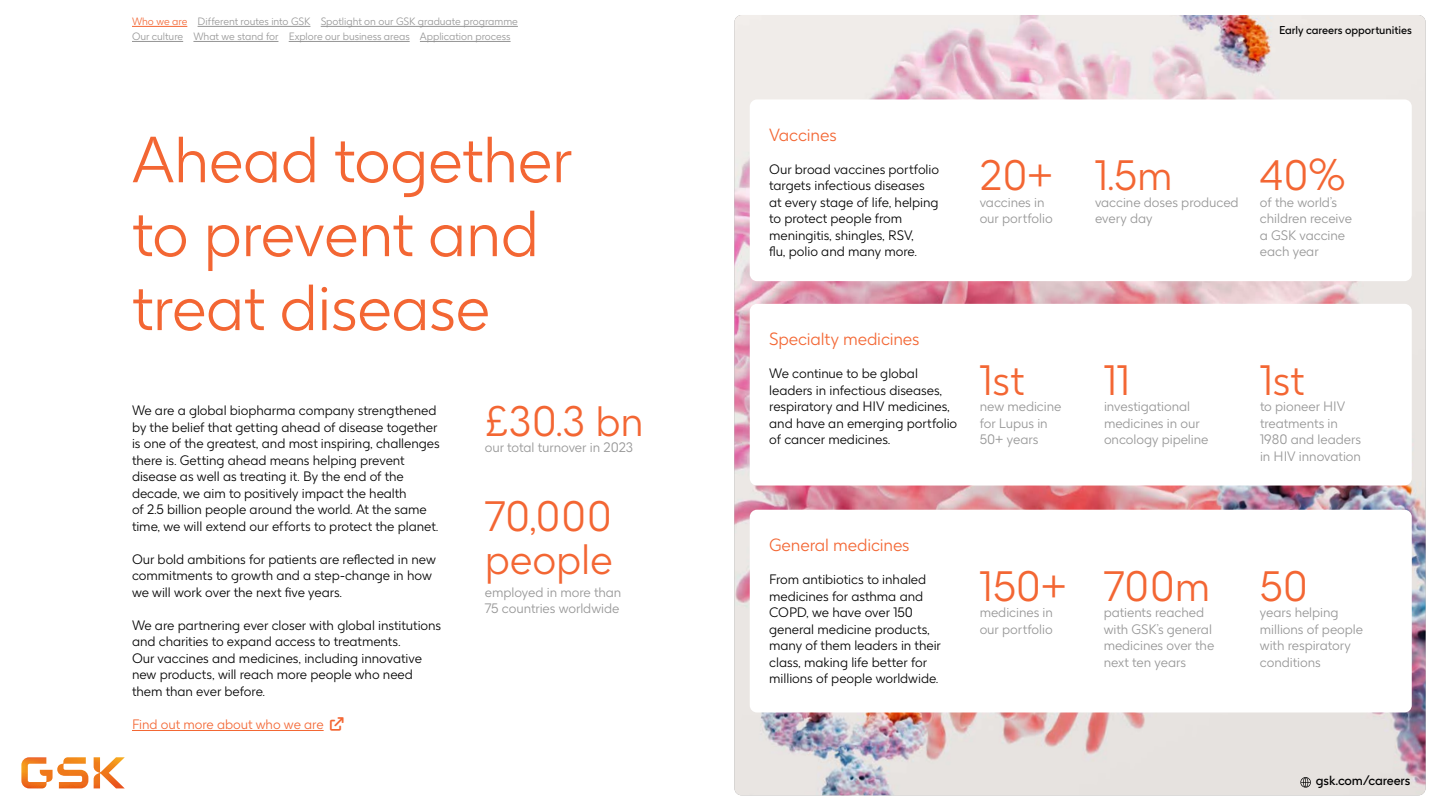
<style>
.page{position:relative;width:1440px;height:810px;background:#fff}
.page>*{position:absolute;margin:0;border:0;box-sizing:border-box;transform-origin:0 0}
.t1{font:300 64.28px/73.9px "GSK Precision";letter-spacing:-.01em;color:#f36633}
.t2{font:300 42px/42.8px "GSK Precision";letter-spacing:-.005em;color:#f36633}
.t3{font:300 17.4px "GSK Precision";letter-spacing:-.01em;color:#f36633}
.t4{font:300 13.5px/16.5px "GSK Precision";letter-spacing:-.005em;color:#000}
.t5{font:300 13.5px/16.5px "GSK Precision";letter-spacing:-.005em;color:#959595}
.t6{font:300 13.5px "GSK Precision";letter-spacing:-.005em;color:#f36633}
.t7{font:13.12px "GSK Precision";letter-spacing:-.01em;color:#000}
.t8{font:11.25px "GSK Precision";letter-spacing:-.005em;color:#000}
.t9{font:300 10.5px/15.1px "GSK Precision";letter-spacing:-.005em;color:#959595}
.s1{color:#f36633}
</style>
<div class="page">
<img style="left:734px;top:15px;width:692px;height:780px">
<hr style="left:132px;top:730px;width:192px;height:1px;background:#f36633">
<div style="left:750px;top:99px;width:662px;height:182px;background:#fff;border-radius:7px"></div>
<div style="left:750px;top:304px;width:662px;height:182px;background:#fff;border-radius:7px"></div>
<div style="left:750px;top:510px;width:662px;height:202px;background:#fff;border-radius:7px"></div>
<svg style="left:1300px;top:777px;width:11px;height:11px"></svg>
<hr style="left:132px;top:26px;width:55px;height:1px;background:#f36633">
<hr style="left:198px;top:26px;width:112px;height:1px;background:#959595">
<hr style="left:321px;top:26px;width:197px;height:1px;background:#959595">
<hr style="left:132px;top:41px;width:51px;height:1px;background:#959595">
<hr style="left:193px;top:41px;width:85px;height:1px;background:#959595">
<hr style="left:289px;top:41px;width:121px;height:1px;background:#959595">
<hr style="left:420px;top:41px;width:91px;height:1px;background:#959595">
<svg style="left:94px;top:757px;width:31px;height:31px"></svg>
<svg style="left:21px;top:757px;width:67px;height:31px"></svg>
<p class="t9" style="left:132px;top:13px;width:387px"><span class="s1">Who we are</span> Different routes into GSK Spotlight on our GSK graduate programme<br>Our culture What we stand for Explore our business areas Application process</p>
<h1 class="t1" style="left:132px;top:119px;width:442px">Ahead together to prevent and treat disease</h1>
<p class="t4" style="left:132px;top:402px;width:309px">We are a global biopharma company strengthened by the belief that getting ahead of disease together is one of the greatest, and most inspiring, challenges there is. Getting ahead means helping prevent disease as well as treating it. By the end of the decade, we aim to positively impact the health<br>of 2.5 billion people around the world. At the same time, we will extend our efforts to protect the planet.</p>
<p class="t4" style="left:132px;top:550px;width:306px">Our bold ambitions for patients are reflected in new commitments to growth and a step-change in how we will work over the next five years.</p>
<p class="t4" style="left:132px;top:616px;width:311px">We are partnering ever closer with global institutions and charities to expand access to treatments.<br>Our vaccines and medicines, including innovative new products, will reach more people who need them than ever before.</p>
<p class="t6" style="left:132px;top:714px;width:193px">Find out more about who we are</p>
<h2 class="t2" style="left:485px;top:397px;width:160px">£30.3 bn</h2>
<p class="t5" style="left:485px;top:439px;width:150px">our total turnover in 2023</p>
<h2 class="t2" style="left:485px;top:493px;width:130px">70,000 people</h2>
<p class="t5" style="left:485px;top:583px;width:138px">employed in more than<br>75 countries worldwide</p>
<p class="t8" style="left:1279px;top:22px;width:134px">Early careers opportunities</p>
<p class="t3" style="left:769px;top:122px;width:69px">Vaccines</p>
<p class="t4" style="left:769px;top:160px;width:171px">Our broad vaccines portfolio targets infectious diseases at every stage of life, helping to protect people from meningitis, shingles, RSV,<br>flu, polio and many more.</p>
<h2 class="t2" style="left:1095px;top:152px;width:79px">1.5m</h2>
<h2 class="t2" style="left:980px;top:152px;width:76px">20+</h2>
<p class="t5" style="left:980px;top:193px;width:75px">vaccines in our portfolio</p>
<p class="t5" style="left:1095px;top:193px;width:145px">vaccine doses produced every day</p>
<h2 class="t2" style="left:1260px;top:152px;width:87px">40%</h2>
<p class="t5" style="left:1260px;top:193px;width:94px">of the world’s children receive a GSK vaccine each year</p>
<p class="t3" style="left:769px;top:327px;width:152px">Specialty medicines</p>
<p class="t4" style="left:769px;top:365px;width:190px">We continue to be global leaders in infectious diseases, respiratory and HIV medicines, and have an emerging portfolio of cancer medicines.</p>
<h2 class="t2" style="left:1260px;top:356px;width:46px">1st</h2>
<h2 class="t2" style="left:980px;top:356px;width:46px">1st</h2>
<p class="t5" style="left:980px;top:397px;width:83px">new medicine for Lupus in<br>50+ years</p>
<h2 class="t2" style="left:1104px;top:356px;width:28px">11</h2>
<p class="t5" style="left:1104px;top:397px;width:106px">investigational medicines in our oncology pipeline</p>
<p class="t5" style="left:1260px;top:397px;width:103px">to pioneer HIV treatments in<br>1980 and leaders in HIV innovation</p>
<p class="t3" style="left:769px;top:532px;width:142px">General medicines</p>
<p class="t4" style="left:769px;top:570px;width:173px">From antibiotics to inhaled medicines for asthma and<br>COPD, we have over 150 general medicine products, many of them leaders in their class, making life better for millions of people worldwide.</p>
<h2 class="t2" style="left:1104px;top:562px;width:108px">700m</h2>
<h2 class="t2" style="left:980px;top:562px;width:89px">150+</h2>
<p class="t5" style="left:980px;top:603px;width:75px">medicines in our portfolio</p>
<p class="t5" style="left:1104px;top:603px;width:112px">patients reached with GSK’s general medicines over the next ten years</p>
<h2 class="t2" style="left:1260px;top:562px;width:50px">50</h2>
<p class="t5" style="left:1260px;top:603px;width:105px">years helping millions of people with respiratory conditions</p>
<p class="t7" style="left:1316px;top:771px;width:96px">gsk.com/careers</p>
</div>
